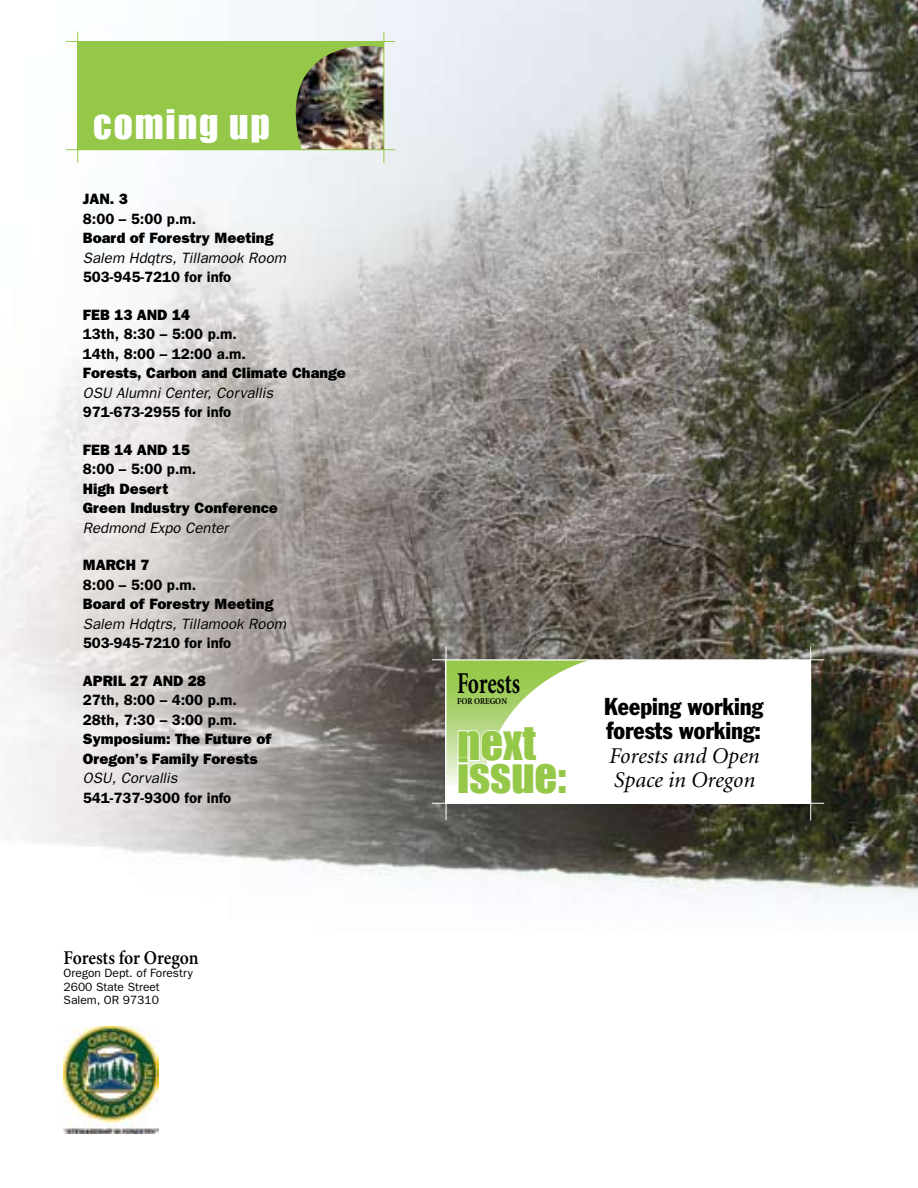
<style>
.page{position:relative;width:918px;height:1188px;background:#fff}
.page>*{position:absolute;margin:0;border:0;box-sizing:border-box;transform-origin:0 0}
.t1{font:44.7px/33px "Impact";color:#95c849}
.t2{font:37.5px "Impact";letter-spacing:.05em;color:#fff}
.t3{font:700 30.45px "Minion";color:#000;scale:.7 1}
.t4{font:condensed 24px/24px "Franklin Gothic";color:#000}
.t5{font:italic 22.5px/24px "Minion";color:#000}
.t6{font:600 19.5px "Minion Pro";letter-spacing:-.01em;color:#000;scale:.9 1}
.t7{font:800 15px/19.5px "Franklin Gothic";color:#000}
.t8{font:600 15px/19.5px "Franklin Gothic";color:#000}
.t9{font:italic 15px "Franklin Gothic";color:#000}
.t10{font:12px/13.5px "Franklin Gothic";color:#000}
.t11{font:700 9px "Minion";color:#000;scale:.9 1}
</style>
<div class="page">
<img style="left:0;top:0;width:918px;height:911px">
<img style="left:64px;top:1026px;width:94px;height:108px">
<div style="left:78px;top:42px;width:211px;height:108px;background:#95c849"></div>
<hr style="left:384px;top:32px;width:1px;height:131px;background:#95c849">
<hr style="left:78px;top:32px;width:1px;height:131px;background:#95c849">
<hr style="left:66px;top:149px;width:329px;height:1px;background:#95c849">
<img style="left:276px;top:39px;width:108px;height:111px">
<hr style="left:66px;top:41px;width:329px;height:1px;background:#95c849">
<div style="left:446px;top:660px;width:365px;height:144px;background:#fff"></div>
<hr style="left:810px;top:646px;width:1px;height:174px;background:#fff">
<hr style="left:446px;top:646px;width:1px;height:174px;background:#fff">
<hr style="left:432px;top:803px;width:392px;height:1px;background:#fff">
<hr style="left:432px;top:659px;width:392px;height:1px;background:#fff">
<svg style="left:446px;top:660px;width:142px;height:125px"></svg>
<h2 class="t2" style="left:93px;top:102px;width:178px">COMING UP</h2>
<p class="t7" style="left:83px;top:189px;width:47px">Jan. 3</p>
<p class="t8" style="left:83px;top:208px;width:115px">8:00 – 5:00 p.m.</p>
<p class="t7" style="left:83px;top:228px;width:192px">Board of Forestry Meeting</p>
<p class="t9" style="left:83px;top:249px;width:205px">Salem Hdqtrs, Tillamook Room</p>
<p class="t8" style="left:83px;top:267px;width:150px">503-945-7210 for info</p>
<p class="t7" style="left:83px;top:305px;width:66px">Feb 13 and</p>
<p class="t7" style="left:172px;top:305px;width:19px">14</p>
<p class="t8" style="left:83px;top:324px;width:165px">13th, 8:30 – 5:00 p.m.<br>14th, 8:00 – 12:00 a.m.</p>
<p class="t7" style="left:83px;top:363px;width:264px">Forests, Carbon and Climate Change</p>
<p class="t9" style="left:83px;top:384px;width:192px">OSU Alumni Center, Corvallis</p>
<p class="t8" style="left:83px;top:402px;width:150px">971-673-2955 for info</p>
<p class="t7" style="left:83px;top:440px;width:66px">Feb 14 and</p>
<p class="t7" style="left:172px;top:440px;width:19px">15</p>
<p class="t8" style="left:83px;top:459px;width:115px">8:00 – 5:00 p.m.</p>
<p class="t7" style="left:83px;top:479px;width:197px">High Desert<br>Green Industry Conference</p>
<p class="t9" style="left:83px;top:519px;width:147px">Redmond Expo Center</p>
<p class="t7" style="left:83px;top:555px;width:24px">March</p>
<p class="t7" style="left:141px;top:555px;width:10px">7</p>
<p class="t8" style="left:83px;top:574px;width:115px">8:00 – 5:00 p.m.</p>
<p class="t7" style="left:83px;top:594px;width:192px">Board of Forestry Meeting</p>
<p class="t9" style="left:83px;top:615px;width:205px">Salem Hdqtrs, Tillamook Room</p>
<p class="t8" style="left:83px;top:633px;width:150px">503-945-7210 for info</p>
<p class="t7" style="left:83px;top:671px;width:19px">April</p>
<p class="t7" style="left:130px;top:671px;width:34px">27 and</p>
<p class="t7" style="left:188px;top:671px;width:19px">28</p>
<p class="t8" style="left:83px;top:690px;width:156px">27th, 8:00 – 4:00 p.m.<br>28th, 7:30 – 3:00 p.m.</p>
<p class="t7" style="left:83px;top:729px;width:190px">Symposium: The Future of<br>Oregon’s Family Forests</p>
<p class="t9" style="left:83px;top:770px;width:96px">OSU, Corvallis</p>
<p class="t8" style="left:83px;top:787px;width:150px">541-737-9300 for info</p>
<h3 class="t6" style="left:64px;top:946px;width:152px">Forests for Oregon</h3>
<p class="t10" style="left:64px;top:966px;width:131px">Oregon Dept. of Forestry<br>2600 State Street<br>Salem, OR 97310</p>
<h3 class="t3" style="left:457px;top:668px;width:92px">FORESTS</h3>
<p class="t11" style="left:457px;top:697px;width:7px">FOR</p>
<p class="t11" style="left:474px;top:697px;width:32px">OREGON</p>
<h1 class="t1" style="left:457px;top:726px;width:111px">NEXT<br>ISSUE:</h1>
<h3 class="t4" style="left:604px;top:694px;width:161px">Keeping working forests working:</h3>
<h3 class="t5" style="left:608px;top:745px;width:152px">Forests and Open<br>Space in Oregon</h3>
</div>
